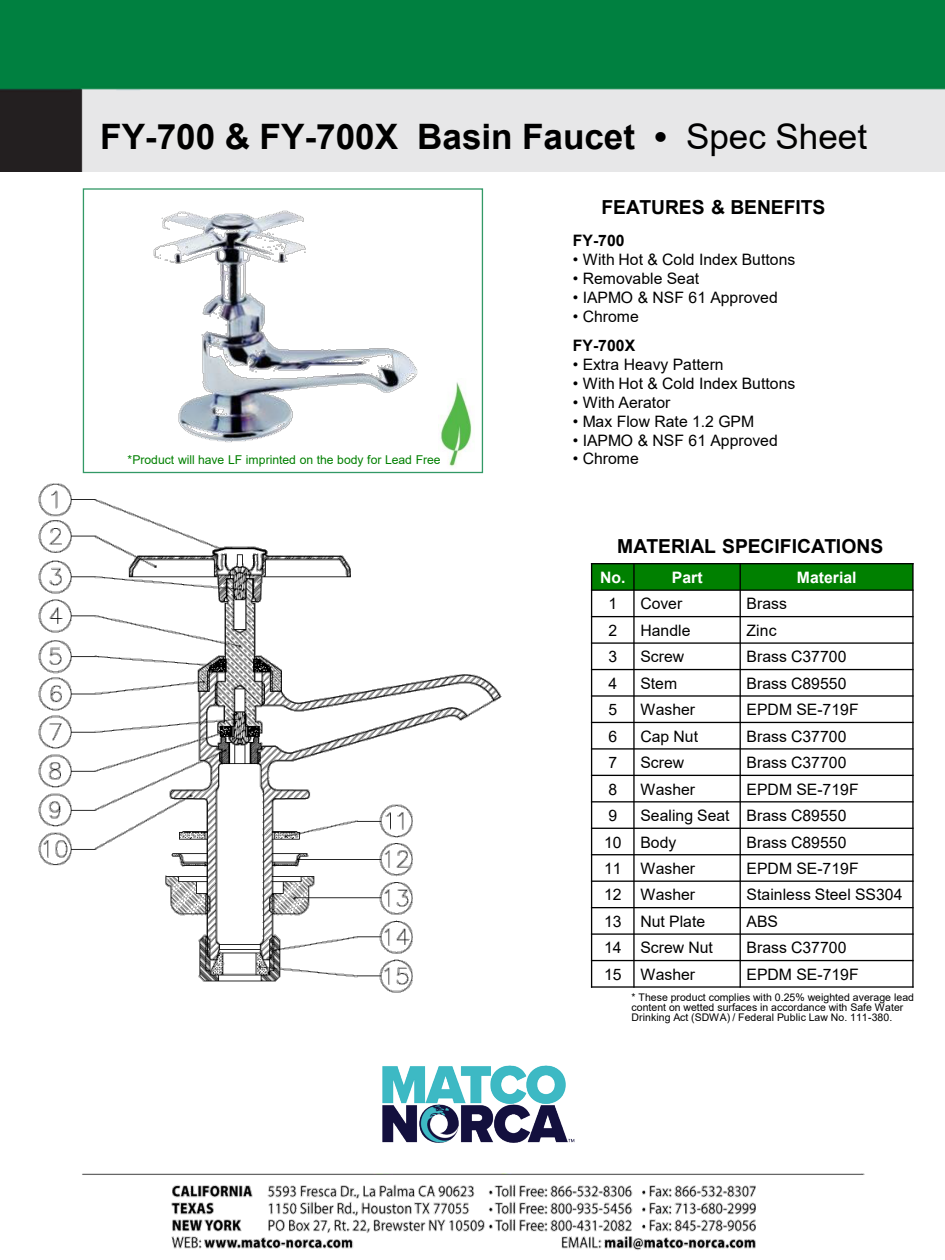
<style>
.page{position:relative;width:945px;height:1260px;background:#fff}
.page>*{position:absolute;margin:0;border:0;box-sizing:border-box;transform-origin:0 0}
.t1{font:700 35px "Arial";color:#000}
.t2{font:700 19.25px "Arial";letter-spacing:-.005em;color:#000}
.t3{font:15.75px/26.4px "Arial";color:#000}
.t4{font:700 15.75px "Arial";color:#fff}
.t5{font:700 15.75px "Arial";letter-spacing:.005em;color:#000}
.t6{font:12.25px "Arial";letter-spacing:-.005em;color:#008000}
.t7{font:10.5px/10.2px "Arial";letter-spacing:.005em;color:#000}
.s1{font-weight:400}
</style>
<div class="page">
<img style="left:82px;top:1173px;width:783px;height:77px">
<img style="left:0;top:0;width:944px;height:172px">
<div style="left:592px;top:564px;width:42px;height:26px;background:#008000"></div>
<div style="left:634px;top:564px;width:106px;height:26px;background:#008000"></div>
<div style="left:740px;top:564px;width:173px;height:26px;background:#008000"></div>
<hr style="left:633px;top:563px;width:2px;height:425px;background:#000">
<hr style="left:740px;top:563px;width:1px;height:425px;background:#000">
<hr style="left:591px;top:590px;width:323px;height:1px;background:#000">
<hr style="left:591px;top:616px;width:323px;height:1px;background:#000">
<hr style="left:591px;top:642px;width:323px;height:2px;background:#000">
<hr style="left:591px;top:669px;width:323px;height:1px;background:#000">
<hr style="left:591px;top:695px;width:323px;height:2px;background:#000">
<hr style="left:591px;top:722px;width:323px;height:1px;background:#000">
<hr style="left:591px;top:748px;width:323px;height:2px;background:#000">
<hr style="left:591px;top:775px;width:323px;height:1px;background:#000">
<hr style="left:591px;top:801px;width:323px;height:1px;background:#000">
<hr style="left:591px;top:828px;width:323px;height:1px;background:#000">
<hr style="left:591px;top:854px;width:323px;height:1px;background:#000">
<hr style="left:591px;top:881px;width:323px;height:1px;background:#000">
<hr style="left:591px;top:907px;width:323px;height:1px;background:#000">
<hr style="left:591px;top:933px;width:323px;height:2px;background:#000">
<hr style="left:591px;top:960px;width:323px;height:1px;background:#000">
<hr style="left:591px;top:563px;width:1px;height:425px;background:#000">
<hr style="left:912px;top:563px;width:2px;height:425px;background:#000">
<hr style="left:591px;top:563px;width:323px;height:1px;background:#000">
<hr style="left:591px;top:986px;width:323px;height:2px;background:#000">
<img style="left:440px;top:382px;width:32px;height:85px">
<img style="left:38px;top:483px;width:464px;height:510px">
<img style="left:107px;top:188px;width:328px;height:255px">
<img style="left:382px;top:1065px;width:193px;height:78px">
<h1 class="t1" style="left:100px;top:112px;width:768px">FY-700 &amp; FY-700X Basin Faucet • <span class="s1">Spec Sheet</span></h1>
<p class="t6" style="left:128px;top:451px;width:315px">*Product will have LF imprinted on the body for Lead Free</p>
<p class="t2" style="left:602px;top:194px;width:225px">FEATURES &amp; BENEFITS</p>
<p class="t5" style="left:573px;top:229px;width:53px">FY-700</p>
<p class="t3" style="left:573px;top:246px;width:224px">• With Hot &amp; Cold Index Buttons</p>
<p class="t3" style="left:573px;top:265px;width:128px">• Removable Seat</p>
<p class="t3" style="left:573px;top:284px;width:206px">• IAPMO &amp; NSF 61 Approved</p>
<p class="t3" style="left:573px;top:303px;width:68px">• Chrome</p>
<p class="t5" style="left:573px;top:334px;width:64px">FY-700X</p>
<p class="t3" style="left:573px;top:351px;width:152px">• Extra Heavy Pattern</p>
<p class="t3" style="left:573px;top:370px;width:224px">• With Hot &amp; Cold Index Buttons</p>
<p class="t3" style="left:573px;top:389px;width:99px">• With Aerator</p>
<p class="t3" style="left:573px;top:408px;width:183px">• Max Flow Rate 1.2 GPM</p>
<p class="t3" style="left:573px;top:427px;width:206px">• IAPMO &amp; NSF 61 Approved</p>
<p class="t3" style="left:573px;top:446px;width:68px">• Chrome</p>
<p class="t2" style="left:617px;top:532px;width:268px">MATERIAL SPECIFICATIONS</p>
<p class="t4" style="left:600px;top:566px;width:27px">No.</p>
<p class="t4" style="left:672px;top:566px;width:32px">Part</p>
<p class="t4" style="left:797px;top:566px;width:61px">Material</p>
<p class="t3" style="left:609px;top:591px;width:10px">1</p>
<p class="t3" style="left:640px;top:591px;width:43px">Cover</p>
<p class="t3" style="left:747px;top:591px;width:42px">Brass</p>
<p class="t3" style="left:609px;top:617px;width:10px">2</p>
<p class="t3" style="left:640px;top:617px;width:52px">Handle</p>
<p class="t3" style="left:747px;top:617px;width:31px">Zinc</p>
<p class="t3" style="left:609px;top:643px;width:10px">3</p>
<p class="t3" style="left:640px;top:643px;width:45px">Screw</p>
<p class="t3" style="left:747px;top:643px;width:101px">Brass C37700</p>
<p class="t3" style="left:609px;top:670px;width:10px">4</p>
<p class="t3" style="left:640px;top:670px;width:38px">Stem</p>
<p class="t3" style="left:747px;top:670px;width:101px">Brass C89550</p>
<p class="t3" style="left:609px;top:696px;width:10px">5</p>
<p class="t3" style="left:640px;top:696px;width:56px">Washer</p>
<p class="t3" style="left:747px;top:696px;width:114px">EPDM SE-719F</p>
<p class="t3" style="left:609px;top:723px;width:10px">6</p>
<p class="t3" style="left:640px;top:723px;width:59px">Cap Nut</p>
<p class="t3" style="left:747px;top:723px;width:101px">Brass C37700</p>
<p class="t3" style="left:609px;top:749px;width:10px">7</p>
<p class="t3" style="left:640px;top:749px;width:45px">Screw</p>
<p class="t3" style="left:747px;top:749px;width:101px">Brass C37700</p>
<p class="t3" style="left:609px;top:776px;width:10px">8</p>
<p class="t3" style="left:640px;top:776px;width:56px">Washer</p>
<p class="t3" style="left:747px;top:776px;width:114px">EPDM SE-719F</p>
<p class="t3" style="left:609px;top:802px;width:10px">9</p>
<p class="t3" style="left:604px;top:802px;width:244px;text-indent:36px">Sealing Seat Brass C89550<br>10 Body</p>
<p class="t3" style="left:747px;top:829px;width:101px">Brass C89550</p>
<p class="t3" style="left:604px;top:855px;width:93px">11 Washer</p>
<p class="t3" style="left:747px;top:855px;width:114px">EPDM SE-719F</p>
<p class="t3" style="left:604px;top:882px;width:93px">12 Washer</p>
<p class="t3" style="left:747px;top:882px;width:157px">Stainless Steel SS304</p>
<p class="t3" style="left:604px;top:908px;width:103px">13 Nut Plate</p>
<p class="t3" style="left:747px;top:908px;width:33px">ABS</p>
<p class="t3" style="left:604px;top:935px;width:110px">14 Screw Nut</p>
<p class="t3" style="left:747px;top:935px;width:101px">Brass C37700</p>
<p class="t3" style="left:604px;top:961px;width:93px">15 Washer</p>
<p class="t3" style="left:747px;top:961px;width:114px">EPDM SE-719F</p>
<p class="t7" style="left:632px;top:992px;width:284px">* These product complies with 0.25% weighted average lead content on wetted surfaces in accordance with Safe Water<br>Drinking Act (SDWA) / Federal Public Law No. 111-380.</p>
</div>
